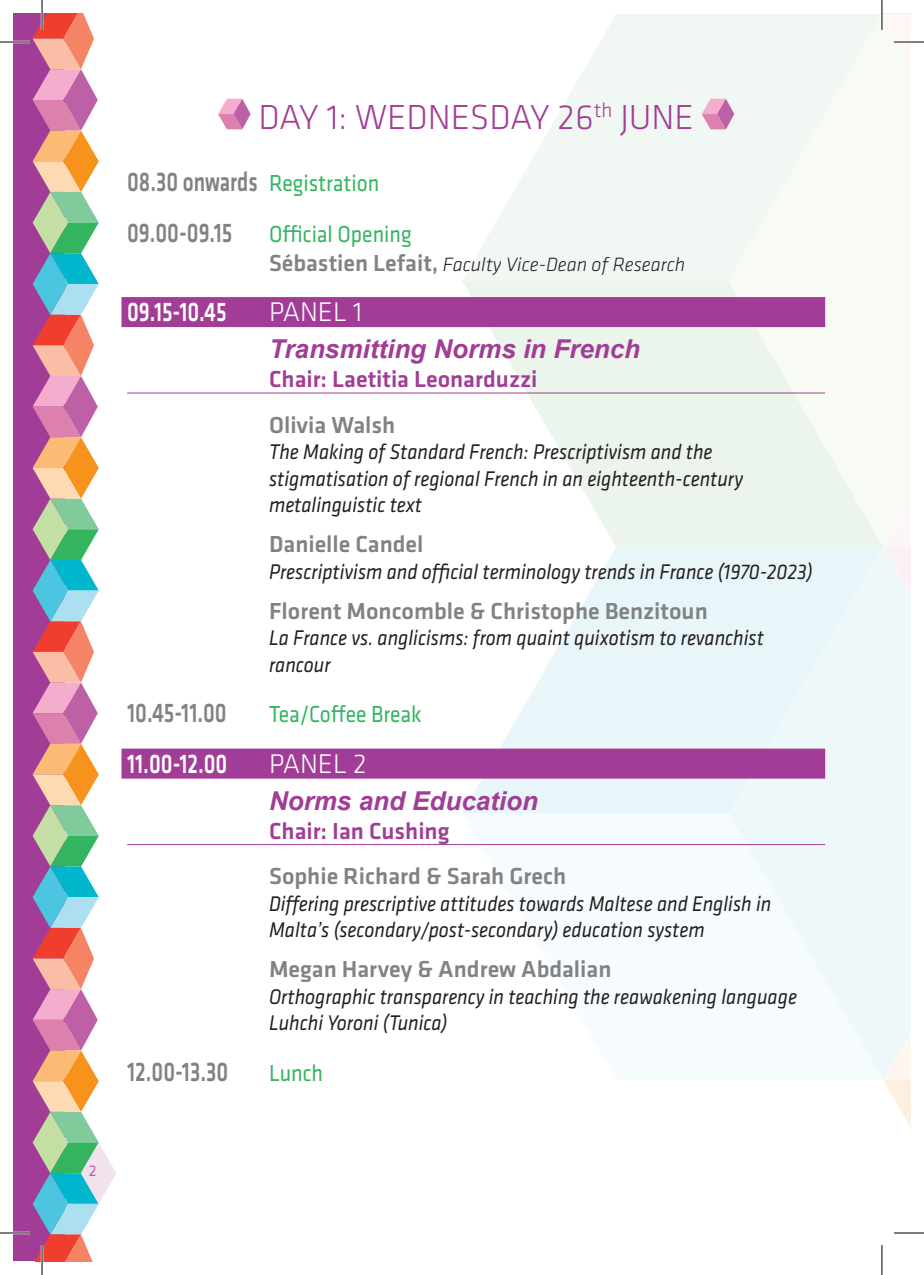
<style>
.page{position:relative;width:924px;height:1275px;background:#fff}
.page>*{position:absolute;margin:0;border:0;box-sizing:border-box;transform-origin:0 0}
.jour{font:300 36px "Klavika Basic";color:#a13d96}
.titre_horaire{font:500 28px "Klavika Basic";color:#808285;scale:.75 1}
.Panel{font:500 28px "Klavika Basic";color:#fff;scale:.75 1}
.Panel-2{font:300 28px "Klavika Basic";color:#fff}
.Intervention{font:500 28px "Klavika Basic";color:#808285;scale:.75 1}
.Titre_panel{font:italic 700 26px "Arial";color:#a13d96}
.nom_intervenant{font:500 24px "Klavika Basic";color:#808285}
.chair_modérateur{font:500 24px "Klavika Basic";color:#a13d96}
.titre_horaire-2{font:24px "Klavika Basic";color:#33b560;scale:.9 1}
.Intervention-2{font:24px "Klavika Basic";color:#33b560;scale:.9 1}
.Intervention-3{font:italic 22px/26.4px "Klavika Basic";color:#231f20;scale:.9 1}
.nom_intervenant-2{font:italic 300 20px "Klavika Basic";color:#231f20}
.t1{font:16px "Klavika Basic";color:#bd60a6}
.s1{font-weight:400;font-size:24px;color:#33b560}
.s2{font-weight:500;font-style:normal;font-size:24px;color:#808285}
</style>
<div class="page">
<div style="left:14px;top:14px;width:51px;height:1247px;background:#a13d96"></div>
<svg style="left:463px;top:14px;width:419px;height:266px;fill:#f1f8f3"></svg>
<svg style="left:462px;top:280px;width:420px;height:267px;fill:#ebf5ec"></svg>
<svg style="left:462px;top:547px;width:266px;height:266px;fill:#e9f6f9"></svg>
<div style="left:728px;top:547px;width:154px;height:530px;background:#eef8fb"></div>
<svg style="left:882px;top:14px;width:27px;height:1247px"></svg>
<svg style="left:33px;top:14px;width:83px;height:1247px"></svg>
<div style="left:121px;top:297px;width:703px;height:30px;background:#a13d96"></div>
<hr style="left:127px;top:393px;width:697px;height:1px;background:#a13d96">
<div style="left:121px;top:748px;width:703px;height:30px;background:#a13d96"></div>
<hr style="left:127px;top:844px;width:697px;height:1px;background:#a13d96">
<svg style="left:218px;top:99px;width:32px;height:30px"></svg>
<svg style="left:701px;top:99px;width:33px;height:30px"></svg>
<hr style="left:0;top:41px;width:30px;height:2px;background:#fff">
<hr style="left:893px;top:41px;width:30px;height:2px;background:#fff">
<hr style="left:0;top:1231px;width:30px;height:3px;background:#fff">
<hr style="left:893px;top:1231px;width:30px;height:3px;background:#fff">
<hr style="left:41px;top:0;width:2px;height:30px;background:#fff">
<hr style="left:41px;top:1245px;width:2px;height:30px;background:#fff">
<hr style="left:880px;top:0;width:2px;height:30px;background:#fff">
<hr style="left:0;top:42px;width:30px;height:1px;background:#000">
<hr style="left:893px;top:42px;width:30px;height:1px;background:#000">
<hr style="left:0;top:1232px;width:30px;height:1px;background:#000">
<hr style="left:893px;top:1232px;width:30px;height:1px;background:#000">
<hr style="left:42px;top:0;width:1px;height:30px;background:#000">
<hr style="left:42px;top:1245px;width:1px;height:30px;background:#000">
<hr style="left:881px;top:0;width:1px;height:30px;background:#000">
<hr style="left:881px;top:1245px;width:1px;height:30px;background:#000">
<p class="jour" style="left:258px;top:96px;width:436px">DAY 1: WEDNESDAY 26<sup>th</sup> JUNE</p>
<p class="titre_horaire" style="left:127px;top:163px;width:337px">08.30 onwards <span class="s1">Registration</span></p>
<p class="titre_horaire" style="left:127px;top:214px;width:142px">09.00-09.15</p>
<p class="titre_horaire-2" style="left:269px;top:218px;width:160px">Official Opening</p>
<p class="nom_intervenant-2" style="left:269px;top:252px;width:417px"><span class="s2">Sébastien Lefait,</span> Faculty Vice-Dean of Research</p>
<p class="Panel" style="left:127px;top:293px;width:134px">09.15-10.45</p>
<p class="Panel-2" style="left:269px;top:295px;width:95px">PANEL 1</p>
<p class="Titre_panel" style="left:269px;top:332px;width:372px">Transmitting Norms in French</p>
<p class="chair_modérateur" style="left:269px;top:363px;width:270px">Chair: Laetitia Leonarduzzi</p>
<p class="nom_intervenant" style="left:269px;top:409px;width:128px">Olivia Walsh</p>
<p class="Intervention-3" style="left:269px;top:438px;width:528px">The Making of Standard French: Prescriptivism and the stigmatisation of regional French in an eighteenth-century metalinguistic text</p>
<p class="nom_intervenant" style="left:269px;top:528px;width:156px">Danielle Candel</p>
<p class="Intervention-3" style="left:269px;top:558px;width:605px">Prescriptivism and official terminology trends in France (1970-2023)</p>
<p class="nom_intervenant" style="left:269px;top:594px;width:440px">Florent Moncomble &amp; Christophe Benzitoun</p>
<p class="Intervention-3" style="left:269px;top:624px;width:551px">La France vs. anglicisms: from quaint quixotism to revanchist rancour</p>
<p class="Intervention" style="left:127px;top:694px;width:134px">10.45-11.00</p>
<p class="Intervention-2" style="left:269px;top:698px;width:171px">Tea/Coffee Break</p>
<p class="Panel" style="left:127px;top:744px;width:135px">11.00-12.00</p>
<p class="Panel-2" style="left:269px;top:747px;width:99px">PANEL 2</p>
<p class="Titre_panel" style="left:269px;top:784px;width:270px">Norms and Education</p>
<p class="chair_modérateur" style="left:269px;top:814px;width:182px">Chair: Ian Cushing</p>
<p class="nom_intervenant" style="left:269px;top:860px;width:298px">Sophie Richard &amp; Sarah Grech</p>
<p class="Intervention-3" style="left:269px;top:890px;width:559px">Differing prescriptive attitudes towards Maltese and English in<br>Malta’s (secondary/post-secondary) education system</p>
<p class="nom_intervenant" style="left:269px;top:953px;width:344px">Megan Harvey &amp; Andrew Abdalian</p>
<p class="Intervention-3" style="left:269px;top:983px;width:588px">Orthographic transparency in teaching the reawakening language<br>Luhchi Yoroni (Tunica)</p>
<p class="titre_horaire" style="left:127px;top:1052px;width:136px">12.00-13.30</p>
<p class="titre_horaire-2" style="left:269px;top:1057px;width:62px">Lunch</p>
<p class="t1" style="left:89px;top:1160px;width:9px">2</p>
</div>
